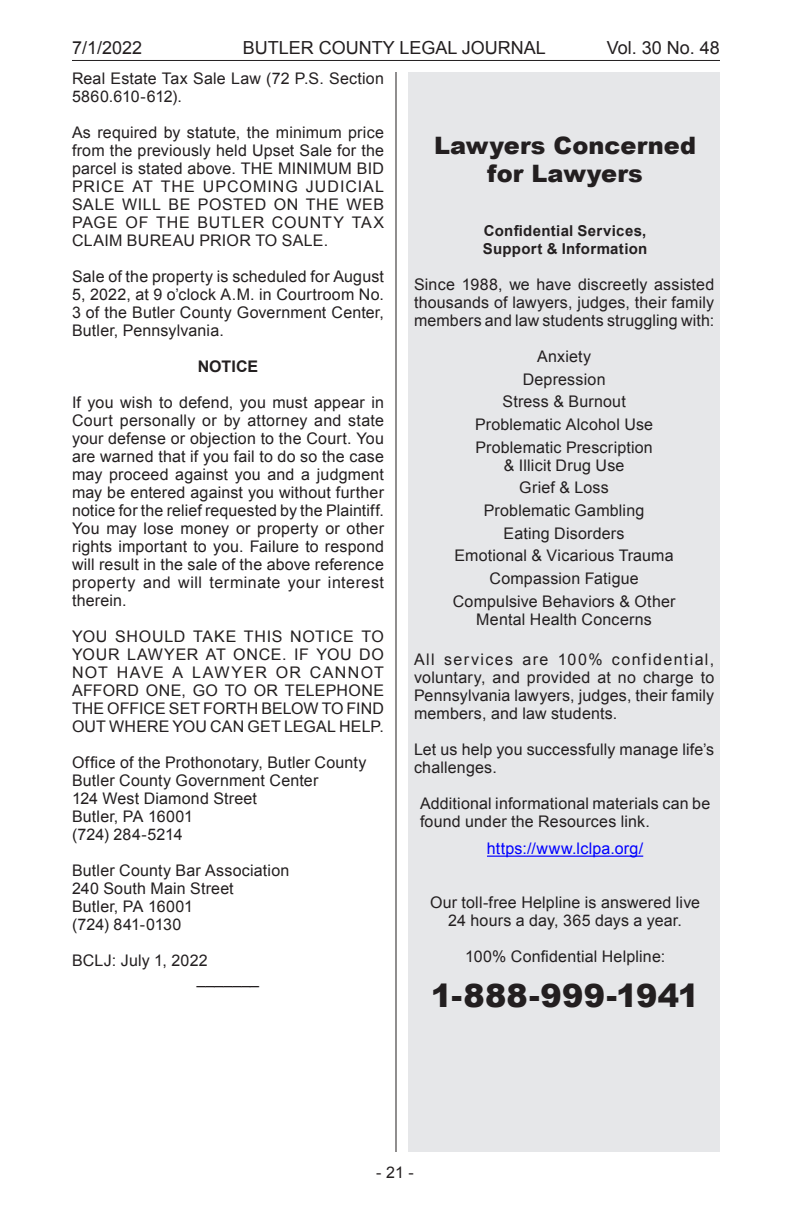
<style>
.page{position:relative;width:792px;height:1224px;background:#fff}
.page>*{position:absolute;margin:0;border:0;box-sizing:border-box;transform-origin:0 0}
.Body_USE{font:900 32px "Arial";letter-spacing:.005em;color:#231f20}
.Body_USE-2{font:900 24px/28px "Arial";letter-spacing:.005em;color:#231f20;text-align:center}
.t1{font:18px "Arial";color:#231f20}
.Body_USE-3{font:16px/18px "Arial";letter-spacing:.01em;color:#231f20;text-align:justify}
.Body_USE-4{font:16px "Arial";letter-spacing:.015em;color:#00f}
.Center_Bold{font:700 16px "Arial";letter-spacing:.005em;color:#231f20}
.Body_USE-5{font:700 15px/18px "Arial";letter-spacing:.02em;color:#231f20}
</style>
<div class="page">
<hr style="left:395px;top:72px;width:1px;height:1080px;background:#231f20">
<hr style="left:72px;top:60px;width:648px;height:1px;background:#231f20">
<div style="left:408px;top:72px;width:312px;height:1080px;background:#e6e7e9"></div>
<hr style="left:487px;top:856px;width:156px;height:1px;background:#00f">
<p class="t1" style="left:72px;top:36px;width:72px">7/1/2022</p>
<p class="t1" style="left:243px;top:36px;width:305px">BUTLER COUNTY LEGAL JOURNAL</p>
<p class="t1" style="left:607px;top:36px;width:115px">Vol. 30 No. 48</p>
<p class="Body_USE-3" style="left:72px;top:69px;width:314px">Real Estate Tax Sale Law (72 P.S. Section<br>5860.610-612).</p>
<p class="Body_USE-3" style="left:72px;top:123px;width:314px">As required by statute, the minimum price from the previously held Upset Sale for the parcel is stated above. THE MINIMUM BID PRICE AT THE UPCOMING JUDICIAL SALE WILL BE POSTED ON THE WEB PAGE OF THE BUTLER COUNTY TAX CLAIM BUREAU PRIOR TO SALE.</p>
<p class="Body_USE-3" style="left:72px;top:267px;width:313px">Sale of the property is scheduled for August 5, 2022, at 9 o’clock A.M. in Courtroom No.<br>3 of the Butler County Government Center, Butler, Pennsylvania.</p>
<p class="Center_Bold" style="left:198px;top:355px;width:62px">NOTICE</p>
<p class="Body_USE-3" style="left:72px;top:393px;width:314px">If you wish to defend, you must appear in Court personally or by attorney and state your defense or objection to the Court. You are warned that if you fail to do so the case may proceed against you and a judgment may be entered against you without further notice for the relief requested by the Plaintiff.<br>You may lose money or property or other rights important to you. Failure to respond will result in the sale of the above reference property and will terminate your interest therein.</p>
<p class="Body_USE-3" style="left:72px;top:627px;width:314px">YOU SHOULD TAKE THIS NOTICE TO YOUR LAWYER AT ONCE. IF YOU DO NOT HAVE A LAWYER OR CANNOT AFFORD ONE, GO TO OR TELEPHONE THE OFFICE SET FORTH BELOW TO FIND OUT WHERE YOU CAN GET LEGAL HELP.</p>
<p class="Body_USE-3" style="left:72px;top:753px;width:296px">Office of the Prothonotary, Butler County</p>
<p class="Body_USE-3" style="left:72px;top:771px;width:248px">Butler County Government Center</p>
<p class="Body_USE-3" style="left:72px;top:789px;width:186px">124 West Diamond Street</p>
<p class="Body_USE-3" style="left:72px;top:807px;width:123px">Butler, PA 16001</p>
<p class="Body_USE-3" style="left:72px;top:825px;width:112px">(724) 284-5214</p>
<p class="Body_USE-3" style="left:72px;top:861px;width:219px">Butler County Bar Association</p>
<p class="Body_USE-3" style="left:72px;top:879px;width:163px">240 South Main Street</p>
<p class="Body_USE-3" style="left:72px;top:897px;width:123px">Butler, PA 16001</p>
<p class="Body_USE-3" style="left:72px;top:915px;width:111px">(724) 841-0130</p>
<p class="Body_USE-3" style="left:72px;top:951px;width:137px">BCLJ: July 1, 2022</p>
<p class="Body_USE-3" style="left:197px;top:969px;width:64px">_______</p>
<p class="Body_USE-2" style="left:434px;top:131px;width:264px">Lawyers Concerned for Lawyers</p>
<p class="Body_USE-5" style="left:483px;top:222px;width:166px">Confidential Services,<br>Support &amp; Information</p>
<p class="Body_USE-3" style="left:414px;top:276px;width:302px">Since 1988, we have discreetly assisted thousands of lawyers, judges, their family members and law students struggling with:</p>
<p class="Body_USE-3" style="left:537px;top:348px;width:56px">Anxiety</p>
<p class="Body_USE-3" style="left:523px;top:370px;width:84px">Depression</p>
<p class="Body_USE-3" style="left:502px;top:393px;width:125px">Stress &amp; Burnout</p>
<p class="Body_USE-3" style="left:475px;top:416px;width:180px">Problematic Alcohol Use</p>
<p class="Body_USE-3" style="left:475px;top:438px;width:179px;text-align:center">Problematic Prescription &amp; Illicit Drug Use</p>
<p class="Body_USE-3" style="left:519px;top:479px;width:91px">Grief &amp; Loss</p>
<p class="Body_USE-3" style="left:484px;top:502px;width:162px">Problematic Gambling</p>
<p class="Body_USE-3" style="left:504px;top:524px;width:122px">Eating Disorders</p>
<p class="Body_USE-3" style="left:455px;top:547px;width:221px">Emotional &amp; Vicarious Trauma</p>
<p class="Body_USE-3" style="left:489px;top:570px;width:151px">Compassion Fatigue</p>
<p class="Body_USE-3" style="left:453px;top:592px;width:224px;text-align:center">Compulsive Behaviors &amp; Other<br>Mental Health Concerns</p>
<p class="Body_USE-3" style="left:414px;top:651px;width:302px">All services are 100% confidential, voluntary, and provided at no charge to Pennsylvania lawyers, judges, their family members, and law students.</p>
<p class="Body_USE-3" style="left:414px;top:741px;width:302px">Let us help you successfully manage life’s challenges.</p>
<p class="Body_USE-3" style="left:420px;top:795px;width:292px">Additional informational materials can be found under the Resources link.</p>
<p class="Body_USE-4" style="left:487px;top:838px;width:158px">https://www.lclpa.org/</p>
<p class="Body_USE-3" style="left:430px;top:894px;width:272px">Our toll-free Helpline is answered live</p>
<p class="Body_USE-3" style="left:448px;top:912px;width:235px">24 hours a day, 365 days a year.</p>
<p class="Body_USE-3" style="left:465px;top:948px;width:202px">100% Confidential Helpline:</p>
<p class="Body_USE" style="left:431px;top:973px;width:270px">1-888-999-1941</p>
<p class="Body_USE-3" style="left:376px;top:1163px;width:39px">- 21 -</p>
</div>
